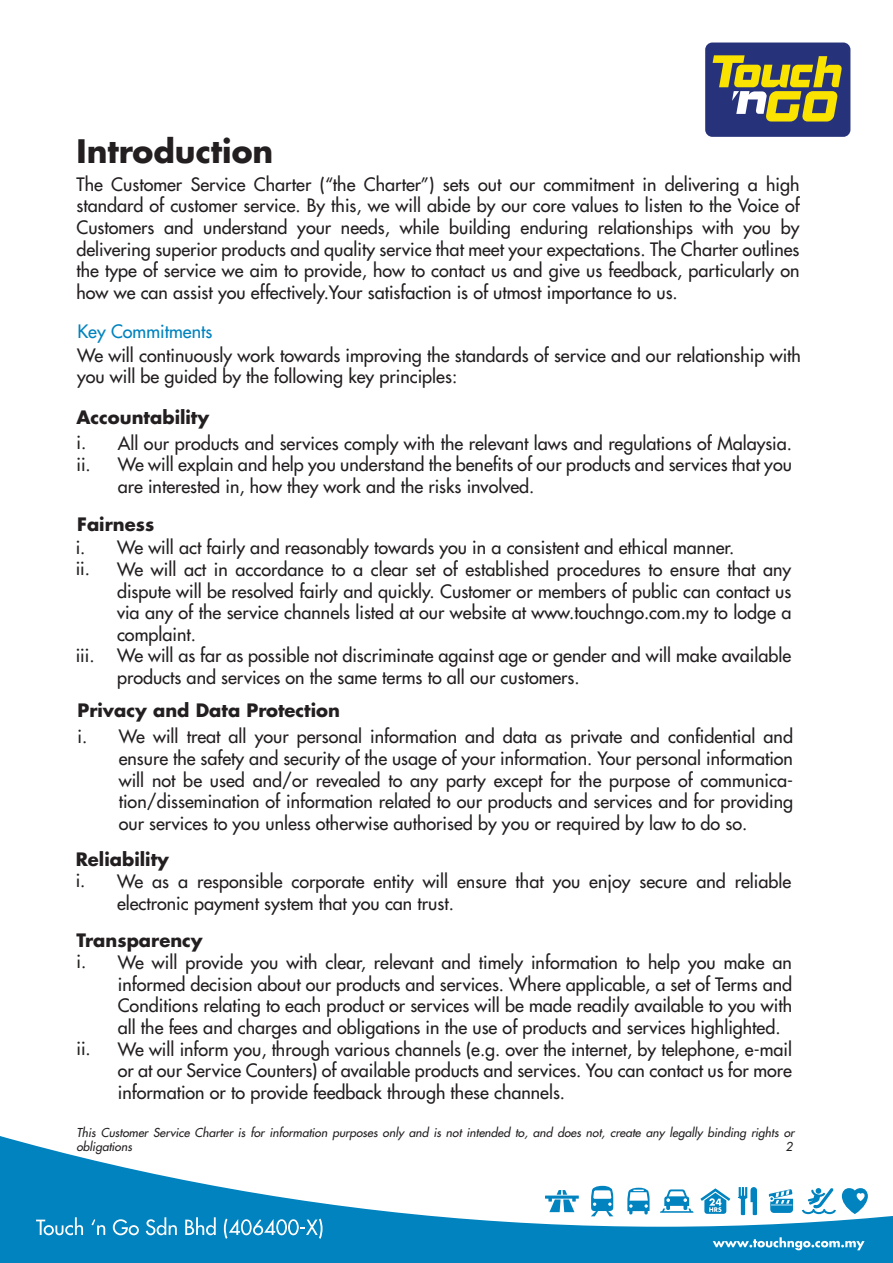
<style>
.page{position:relative;width:893px;height:1263px;background:#0083bf}
.page>*{position:absolute;margin:0;border:0;box-sizing:border-box;transform-origin:0 0}
.t1{font:700 31.5px "Futura Std";color:#231f20}
.t2{font:500 18px/21.6px "Futura Std";color:#231f20}
.t3{font:700 18px "Futura Std";color:#231f20}
.t4{font:500 18px "Futura Std";color:#0083bf}
.t5{font:italic 500 12px/14.4px "Futura Std";color:#231f20}
</style>
<div class="page">
<div style="left:0;top:0;width:893px;height:1227px;background:#fff"></div>
<svg style="left:713px;top:1237px;width:152px;height:13px"></svg>
<svg style="left:739px;top:1187px;width:18px;height:28px"></svg>
<svg style="left:591px;top:1186px;width:22px;height:30px"></svg>
<svg style="left:769px;top:1189px;width:24px;height:24px"></svg>
<svg style="left:545px;top:1190px;width:34px;height:22px"></svg>
<svg style="left:660px;top:1189px;width:34px;height:24px"></svg>
<svg style="left:627px;top:1188px;width:23px;height:26px"></svg>
<svg style="left:802px;top:1188px;width:34px;height:26px"></svg>
<svg style="left:700px;top:1188px;width:30px;height:26px"></svg>
<svg style="left:842px;top:1188px;width:26px;height:26px"></svg>
<div style="left:705px;top:43px;width:145px;height:94px;background:#26337b;border-radius:7px"></div>
<svg style="left:713px;top:55px;width:129px;height:67px"></svg>
<svg style="left:36px;top:1217px;width:47px;height:18px"></svg>
<svg style="left:91px;top:1219px;width:14px;height:16px"></svg>
<svg style="left:113px;top:1219px;width:26px;height:16px"></svg>
<svg style="left:146px;top:1217px;width:31px;height:18px"></svg>
<svg style="left:185px;top:1217px;width:31px;height:18px"></svg>
<svg style="left:224px;top:1218px;width:99px;height:21px"></svg>
<h1 class="t1" style="left:76px;top:130px;width:198px">Introduction</h1>
<p class="t2" style="left:76px;top:173px;width:725px;text-align:justify">The Customer Service Charter (“the Charter”) sets out our commitment in delivering a high standard of customer service. By this, we will abide by our core values to listen to the Voice of Customers and understand your needs, while building enduring relationships with you by delivering superior products and quality service that meet your expectations. The Charter outlines the type of service we aim to provide, how to contact us and give us feedback, particularly on how we can assist you effectively.Your satisfaction is of utmost importance to us.</p>
<p class="t4" style="left:78px;top:320px;width:136px">Key Commitments</p>
<p class="t2" style="left:77px;top:344px;width:725px">We will continuously work towards improving the standards of service and our relationship with you will be guided by the following key principles:</p>
<p class="t3" style="left:76px;top:405px;width:134px">Accountability</p>
<p class="t2" style="left:118px;top:432px;width:676px;text-align:justify">All our products and services comply with the relevant laws and regulations of Malaysia.<br>We will explain and help you understand the benefits of our products and services that you are interested in, how they work and the risks involved.</p>
<p class="t2" style="left:76px;top:432px;width:16px">i. ii.</p>
<p class="t3" style="left:77px;top:512px;width:78px">Fairness</p>
<p class="t2" style="left:117px;top:537px;width:676px">We will act fairly and reasonably towards you in a consistent and ethical manner.<br>We will act in accordance to a clear set of established procedures to ensure that any dispute will be resolved fairly and quickly. Customer or members of public can contact us via any of the service channels listed at our website at www.touchngo.com.my to lodge a complaint.<br>We will as far as possible not discriminate against age or gender and will make available products and services on the same terms to all our customers.</p>
<p class="t2" style="left:76px;top:536px;width:16px">i. ii.</p>
<p class="t2" style="left:76px;top:644px;width:20px">iii.</p>
<p class="t3" style="left:77px;top:698px;width:264px">Privacy and Data Protection</p>
<p class="t2" style="left:119px;top:726px;width:676px;text-align:justify">We will treat all your personal information and data as private and confidential and ensure the safety and security of the usage of your information. Your personal information will not be used and/or revealed to any party except for the purpose of communica&shy;tion/dissemination of information related to our products and services and for providing our services to you unless otherwise authorised by you or required by law to do so.</p>
<p class="t2" style="left:77px;top:725px;width:11px">i.</p>
<p class="t3" style="left:76px;top:848px;width:95px">Reliability</p>
<p class="t2" style="left:117px;top:871px;width:676px">We as a responsible corporate entity will ensure that you enjoy secure and reliable electronic payment system that you can trust.</p>
<p class="t2" style="left:76px;top:870px;width:11px">i.</p>
<p class="t3" style="left:76px;top:929px;width:128px">Transparency</p>
<p class="t2" style="left:118px;top:952px;width:676px">We will provide you with clear, relevant and timely information to help you make an informed decision about our products and services. Where applicable, a set of Terms and Conditions relating to each product or services will be made readily available to you with all the fees and charges and obligations in the use of products and services highlighted.<br>We will inform you, through various channels (e.g. over the internet, by telephone, e-mail or at our Service Counters) of available products and services. You can contact us for more information or to provide feedback through these channels.</p>
<p class="t2" style="left:76px;top:951px;width:11px">i.</p>
<p class="t2" style="left:76px;top:1037px;width:16px">ii.</p>
<p class="t5" style="left:76px;top:1125px;width:719px">This Customer Service Charter is for information purposes only and is not intended to, and does not, create any legally binding rights or obligations</p>
<p class="t5" style="left:785px;top:1140px;width:8px">2</p>
</div>
